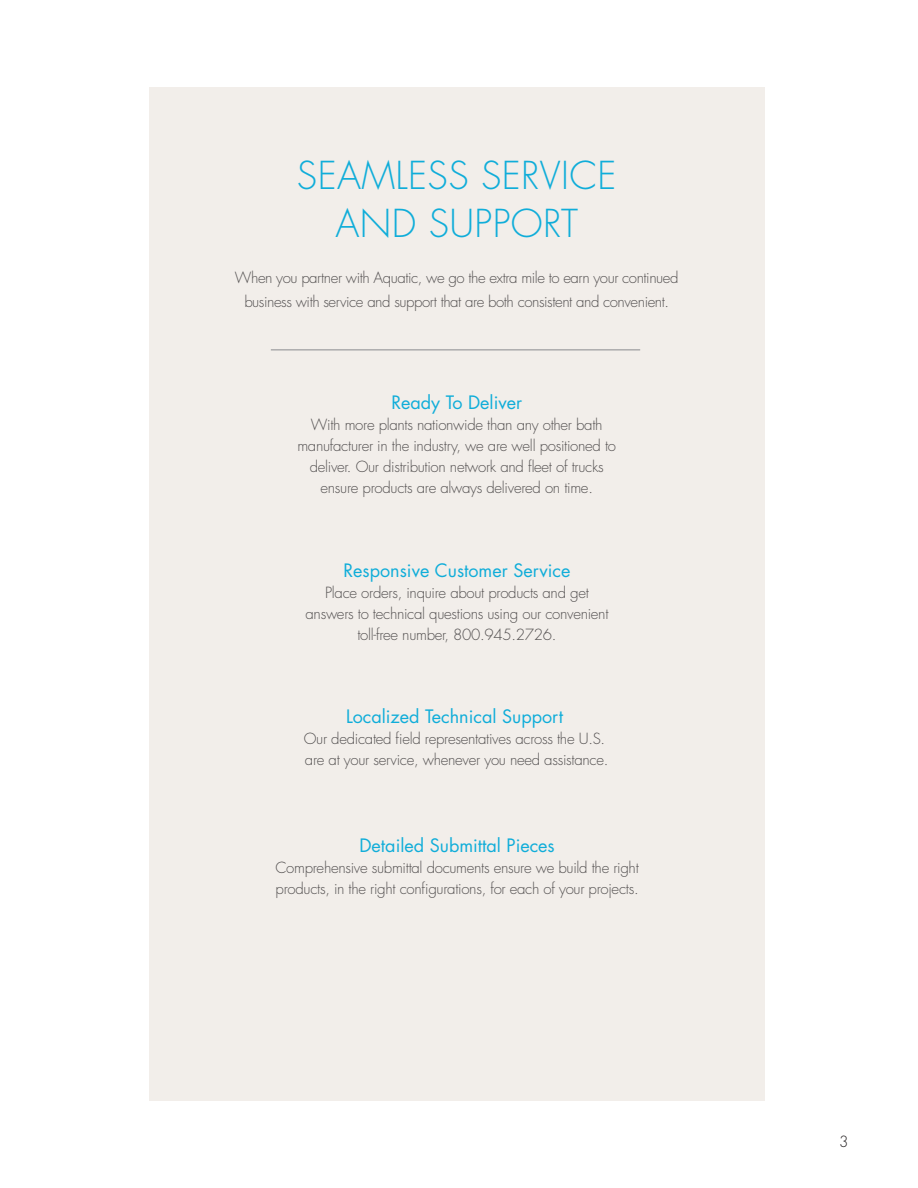
<style>
.page{position:relative;width:918px;height:1188px;background:#fff}
.page>*{position:absolute;margin:0;border:0;box-sizing:border-box;transform-origin:0 0}
.Aquatic_accessible_b{font:300 37.5px/48px "Futura Std";letter-spacing:.01em;color:#10add9;text-align:center}
.Aquatic_accessible_b-2{font:18px "Futura Std";color:#10add9}
.Features-Body{font:300 15px/21px "Futura Std";letter-spacing:-.02em;color:#545151}
.Aquatic_accessible_b-3{font:300 15px/24px "Futura Std";letter-spacing:-.03em;color:#545151;text-align:center}
.t1{font:300 15px "Futura Std";color:#231f20}
</style>
<div class="page">
<div style="left:149px;top:88px;width:615px;height:1013px;background:#f2eeea"></div>
<hr style="left:271px;top:350px;width:369px;height:1px;background:#898a8e">
<p class="Aquatic_accessible_b" style="left:297px;top:153px;width:321px">SEAMLESS SERVICE<br>AND SUPPORT</p>
<p class="Aquatic_accessible_b-3" style="left:235px;top:266px;width:445px">When you partner with Aquatic, we go the extra mile to earn your continued business with service and support that are both consistent and convenient.</p>
<p class="Aquatic_accessible_b-2" style="left:391px;top:390px;width:132px">Ready To Deliver</p>
<p class="Features-Body" style="left:297px;top:414px;width:320px;text-align:center">With more plants nationwide than any other bath manufacturer in the industry, we are well positioned to deliver. Our distribution network and fleet of trucks ensure products are always delivered on time.</p>
<p class="Aquatic_accessible_b-2" style="left:344px;top:559px;width:228px">Responsive Customer Service</p>
<p class="Features-Body" style="left:306px;top:583px;width:304px;text-align:center">Place orders, inquire about products and get answers to technical questions using our convenient toll-free number, 800.945.2726.</p>
<p class="Aquatic_accessible_b-2" style="left:346px;top:705px;width:218px">Localized Technical Support</p>
<p class="Features-Body" style="left:304px;top:729px;width:306px">Our dedicated field representatives across the U.S. are at your service, whenever you need assistance.</p>
<p class="Aquatic_accessible_b-2" style="left:359px;top:834px;width:197px">Detailed Submittal Pieces</p>
<p class="Features-Body" style="left:275px;top:857px;width:365px">Comprehensive submittal documents ensure we build the right products, in the right configurations, for each of your projects.</p>
<p class="t1" style="left:839px;top:1132px;width:11px">3</p>
</div>
